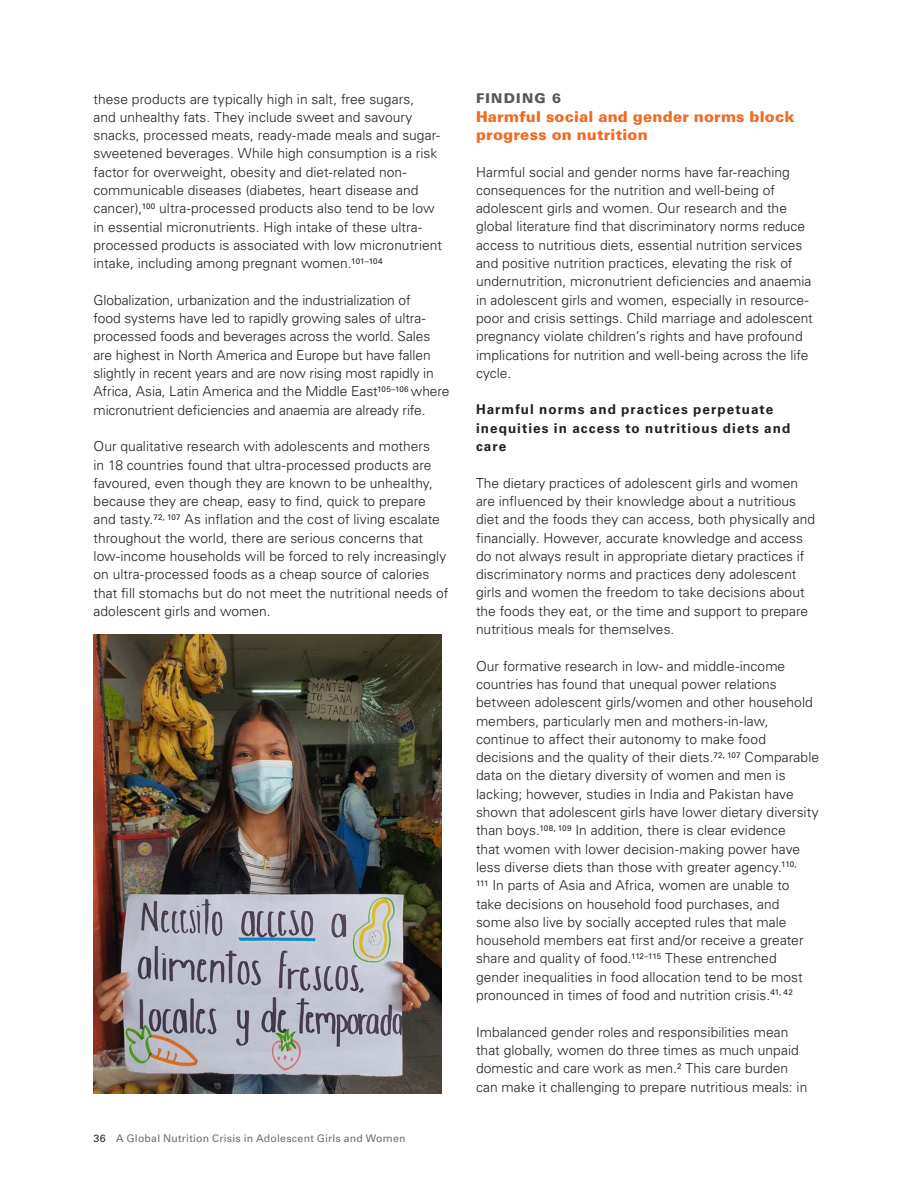
<style>
.page{position:relative;width:918px;height:1188px;background:#fff}
.page>*{position:absolute;margin:0;border:0;box-sizing:border-box;transform-origin:0 0}
.H1_ch2{font:900 15px/18.3px "Univers LT Std";letter-spacing:.01em;color:#f36a21}
.copy{font:300 13.8px/18.3px "Univers LT Std";color:#231f20}
.t1{font:700 13.5px/18.3px "Univers LT Std";letter-spacing:.075em;color:#231f20}
.finding{font:900 13.5px "Univers LT Std";letter-spacing:.095em;color:#57585a}
.t2{font:10.5px "Univers LT Std";letter-spacing:.02em;color:#6c6d70}
.s1{color:#231f20}
</style>
<div class="page">
<img style="left:94px;top:634px;width:348px;height:460px">
<p class="copy" style="left:94px;top:90px;width:350px">these products are typically high in salt, free sugars,<br>and unhealthy fats. They include sweet and savoury snacks, processed meats, ready-made meals and sugar&shy;sweetened beverages. While high consumption is a risk factor for overweight, obesity and diet-related non&shy;communicable diseases (diabetes, heart disease and cancer),<sup>100</sup> ultra-processed products also tend to be low in essential micronutrients. High intake of these ultra&shy;processed products is associated with low micronutrient intake, including among pregnant women.<sup>101–104</sup></p>
<p class="copy" style="left:94px;top:291px;width:357px">Globalization, urbanization and the industrialization of<br>food systems have led to rapidly growing sales of ultra&shy;processed foods and beverages across the world. Sales are highest in North America and Europe but have fallen slightly in recent years and are now rising most rapidly in Africa, Asia, Latin America and the Middle East<sup>105–106</sup> where micronutrient deficiencies and anaemia are already rife.</p>
<p class="copy" style="left:94px;top:437px;width:356px">Our qualitative research with adolescents and mothers<br>in 18 countries found that ultra-processed products are favoured, even though they are known to be unhealthy, because they are cheap, easy to find, quick to prepare and tasty.<sup>72,</sup> <sup>107</sup> As inflation and the cost of living escalate throughout the world, there are serious concerns that low-income households will be forced to rely increasingly on ultra-processed foods as a cheap source of calories that fill stomachs but do not meet the nutritional needs of adolescent girls and women.</p>
<p class="t2" style="left:94px;top:1133px;width:314px"><span class="s1">36</span> A Global Nutrition Crisis in Adolescent Girls and Women</p>
<p class="finding" style="left:476px;top:90px;width:87px">FINDING 6</p>
<p class="H1_ch2" style="left:476px;top:107px;width:320px">Harmful social and gender norms block progress on nutrition</p>
<p class="copy" style="left:476px;top:162px;width:338px">Harmful social and gender norms have far-reaching consequences for the nutrition and well-being of adolescent girls and women. Our research and the global literature find that discriminatory norms reduce access to nutritious diets, essential nutrition services and positive nutrition practices, elevating the risk of undernutrition, micronutrient deficiencies and anaemia in adolescent girls and women, especially in resource&shy;poor and crisis settings. Child marriage and adolescent pregnancy violate children’s rights and have profound implications for nutrition and well-being across the life cycle.</p>
<p class="t1" style="left:476px;top:401px;width:316px">Harmful norms and practices perpetuate inequities in access to nutritious diets and care</p>
<p class="copy" style="left:476px;top:474px;width:341px">The dietary practices of adolescent girls and women are influenced by their knowledge about a nutritious diet and the foods they can access, both physically and financially. However, accurate knowledge and access do not always result in appropriate dietary practices if discriminatory norms and practices deny adolescent girls and women the freedom to take decisions about the foods they eat, or the time and support to prepare nutritious meals for themselves.</p>
<p class="copy" style="left:476px;top:657px;width:345px">Our formative research in low- and middle-income countries has found that unequal power relations between adolescent girls/women and other household members, particularly men and mothers-in-law, continue to affect their autonomy to make food decisions and the quality of their diets.<sup>72,</sup> <sup>107</sup> Comparable data on the dietary diversity of women and men is lacking; however, studies in India and Pakistan have shown that adolescent girls have lower dietary diversity than boys.<sup>108,</sup> <sup>109</sup> In addition, there is clear evidence<br>that women with lower decision-making power have less diverse diets than those with greater agency.<sup>110,<br>111</sup> In parts of Asia and Africa, women are unable to<br>take decisions on household food purchases, and<br>some also live by socially accepted rules that male household members eat first and/or receive a greater share and quality of food.<sup>112–115</sup> These entrenched gender inequalities in food allocation tend to be most pronounced in times of food and nutrition crisis.<sup>41,</sup> <sup>42</sup></p>
<p class="copy" style="left:476px;top:1023px;width:333px">Imbalanced gender roles and responsibilities mean that globally, women do three times as much unpaid domestic and care work as men.<sup>2</sup> This care burden can make it challenging to prepare nutritious meals: in</p>
</div>
